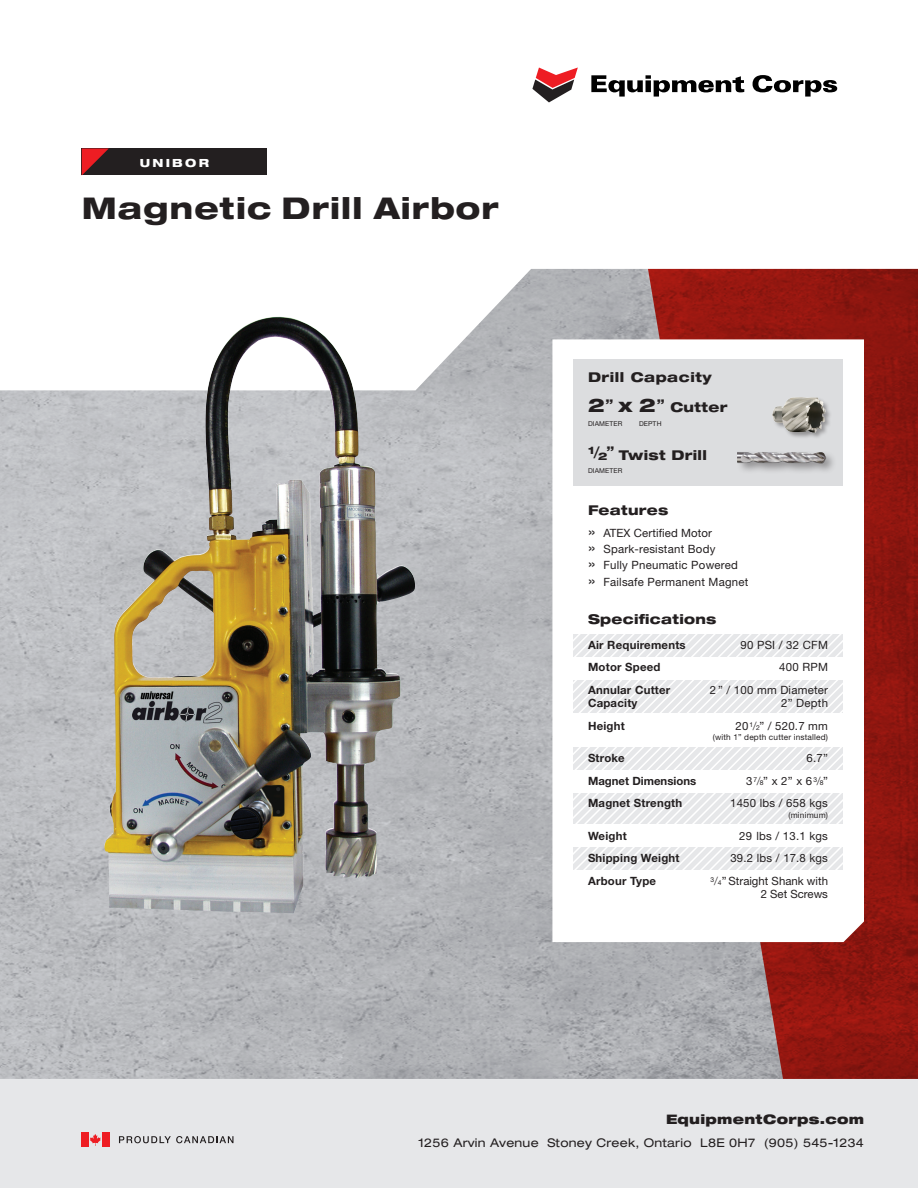
<style>
.page{position:relative;width:918px;height:1188px;background:#fff}
.page>*{position:absolute;margin:0;border:0;box-sizing:border-box;transform-origin:0 0}
.t1{font:800 expanded 30px "Helvetica Neue";letter-spacing:.04em;color:#231f20}
.t2{font:800 expanded 13.5px "Helvetica Neue";letter-spacing:.02em;color:#231f20}
.t3{font:800 expanded 13.5px "Helvetica Neue";letter-spacing:.04em;color:#231f20}
.t4{font:900 expanded 13.2px "Helvetica Neue";letter-spacing:.02em;color:#231f20}
.t5{font:expanded 12px "Helvetica Neue";letter-spacing:.02em;color:#231f20}
.t6{font:11.4px "Helvetica Neue";letter-spacing:.02em;color:#231f20}
.t7{font:700 11.4px "Helvetica Neue";letter-spacing:.02em;color:#231f20}
.t8{font:11.4px/13.4px "Helvetica Neue";color:#231f20;text-align:right}
.t9{font:700 11.4px "Helvetica Neue";color:#231f20}
.t10{font:800 expanded 11.25px "Helvetica Neue";letter-spacing:.2em;color:#fff}
.t11{font:8.25px "Helvetica Neue";letter-spacing:.02em;color:#231f20}
.t12{font:6.75px "Helvetica Neue";letter-spacing:.02em;color:#231f20}
.s1{font-size:18.9px}
.s2{font-weight:400;font-size:15.9px}
.s3{font-size:10.5px}
.s4{font-size:15.6px;color:#262324}
.s5{font-weight:300}
.s6{font-size:6.75px}
</style>
<div class="page">
<div style="left:0;top:1079px;width:918px;height:109px;background:#e6e7e9"></div>
<img style="left:0;top:269px;width:648px;height:810px">
<svg style="left:648px;top:269px;width:270px;height:810px;background:#93332f"></svg>
<svg style="left:552px;top:339px;width:312px;height:603px"></svg>
<div style="left:573px;top:360px;width:270px;height:126px;background:#dcdddf"></div>
<svg style="left:532px;top:68px;width:46px;height:34px"></svg>
<svg style="left:591px;top:75px;width:153px;height:22px"></svg>
<svg style="left:753px;top:75px;width:84px;height:22px"></svg>
<div style="left:81px;top:1133px;width:7px;height:14px;background:#ee1d23"></div>
<div style="left:102px;top:1133px;width:8px;height:14px;background:#ee1d23"></div>
<svg style="left:90px;top:1134px;width:11px;height:12px"></svg>
<svg style="left:119px;top:1136px;width:114px;height:7px"></svg>
<img style="left:104px;top:317px;width:272px;height:596px">
<svg style="left:573px;top:634px;width:270px;height:22px"></svg>
<svg style="left:573px;top:747px;width:270px;height:23px"></svg>
<svg style="left:573px;top:847px;width:270px;height:23px"></svg>
<svg style="left:573px;top:793px;width:270px;height:31px"></svg>
<svg style="left:573px;top:681px;width:270px;height:32px"></svg>
<div style="left:772px;top:397px;width:60px;height:42px;background:#231f20;opacity:.4"></div>
<img style="left:772px;top:397px;width:55px;height:38px">
<div style="left:736px;top:450px;width:101px;height:25px;background:#231f20;opacity:.4"></div>
<img style="left:738px;top:450px;width:89px;height:17px">
<div style="left:82px;top:148px;width:185px;height:28px;background:#231f20"></div>
<svg style="left:82px;top:148px;width:27px;height:28px"></svg>
<p class="t10" style="left:140px;top:155px;width:71px">UNIBOR</p>
<p class="t1" style="left:82px;top:189px;width:419px">Magnetic Drill Airbor</p>
<p class="t3" style="left:588px;top:368px;width:125px">Drill Capacity</p>
<p class="t2" style="left:588px;top:399px;width:141px"><span class="s1">2</span><sup>”</sup> <span class="s1">x 2</span><sup>”</sup> Cutter</p>
<p class="t12" style="left:588px;top:419px;width:36px">DIAMETER</p>
<p class="t12" style="left:639px;top:419px;width:24px">DEPTH</p>
<p class="t2" style="left:588px;top:446px;width:120px"><sup>1</sup><span class="s2">/</span><span class="s3">2</span><sup>”</sup> Twist Drill</p>
<p class="t12" style="left:588px;top:467px;width:36px">DIAMETER</p>
<p class="t2" style="left:588px;top:501px;width:82px">Features</p>
<p class="t6" style="left:588px;top:526px;width:126px"><span class="s4">»</span> ATEX Certified Motor</p>
<p class="t6" style="left:588px;top:542px;width:129px"><span class="s4">»</span> Spark-resistant Body</p>
<p class="t6" style="left:588px;top:558px;width:151px"><span class="s4">»</span> Fully Pneumatic Powered</p>
<p class="t6" style="left:588px;top:575px;width:162px"><span class="s4">»</span> Failsafe Permanent Magnet</p>
<p class="t2" style="left:588px;top:611px;width:130px">Specifications</p>
<p class="t7" style="left:588px;top:638px;width:99px">Air Requirements</p>
<p class="t6" style="left:741px;top:638px;width:89px">90 PSI / 32 CFM</p>
<p class="t7" style="left:588px;top:660px;width:74px">Motor Speed</p>
<p class="t6" style="left:779px;top:661px;width:50px">400 RPM</p>
<p class="t7" style="left:588px;top:683px;width:84px">Annular Cutter</p>
<p class="t6" style="left:710px;top:683px;width:120px">2 ” / 100 mm Diameter</p>
<p class="t7" style="left:588px;top:696px;width:51px">Capacity</p>
<p class="t6" style="left:781px;top:696px;width:48px">2” Depth</p>
<p class="t7" style="left:588px;top:719px;width:38px">Height</p>
<p class="t6" style="left:736px;top:719px;width:94px">20<sup>1</sup><span class="s5">/</span><span class="s6">2</span>” / 520.7 mm</p>
<p class="t11" style="left:713px;top:732px;width:117px">(with 1” depth cutter installed)</p>
<p class="t7" style="left:588px;top:751px;width:38px">Stroke</p>
<p class="t6" style="left:807px;top:752px;width:23px">6.7”</p>
<p class="t9" style="left:588px;top:774px;width:110px">Magnet Dimensions</p>
<p class="t6" style="left:746px;top:774px;width:83px">3 <sup>7</sup><span class="s5">/</span><span class="s6">8</span>” x 2” x 6 <sup>3</sup><span class="s5">/</span><span class="s6">8</span>”</p>
<p class="t7" style="left:588px;top:796px;width:96px">Magnet Strength</p>
<p class="t6" style="left:730px;top:796px;width:99px">1450 lbs / 658 kgs</p>
<p class="t11" style="left:788px;top:810px;width:41px">(minimum)</p>
<p class="t7" style="left:588px;top:829px;width:40px">Weight</p>
<p class="t6" style="left:739px;top:829px;width:90px">29 lbs / 13.1 kgs</p>
<p class="t7" style="left:588px;top:851px;width:93px">Shipping Weight</p>
<p class="t6" style="left:730px;top:852px;width:99px">39.2 lbs / 17.8 kgs</p>
<p class="t7" style="left:588px;top:874px;width:70px">Arbour Type</p>
<p class="t8" style="left:710px;top:874px;width:119px"><sup>3</sup><span class="s5">/</span><span class="s6">4</span>” Straight Shank with<br>2 Set Screws</p>
<p class="t4" style="left:666px;top:1111px;width:199px">EquipmentCorps.com</p>
<p class="t5" style="left:419px;top:1135px;width:447px">1256 Arvin Avenue Stoney Creek, Ontario L8E 0H7 (905) 545-1234</p>
</div>
